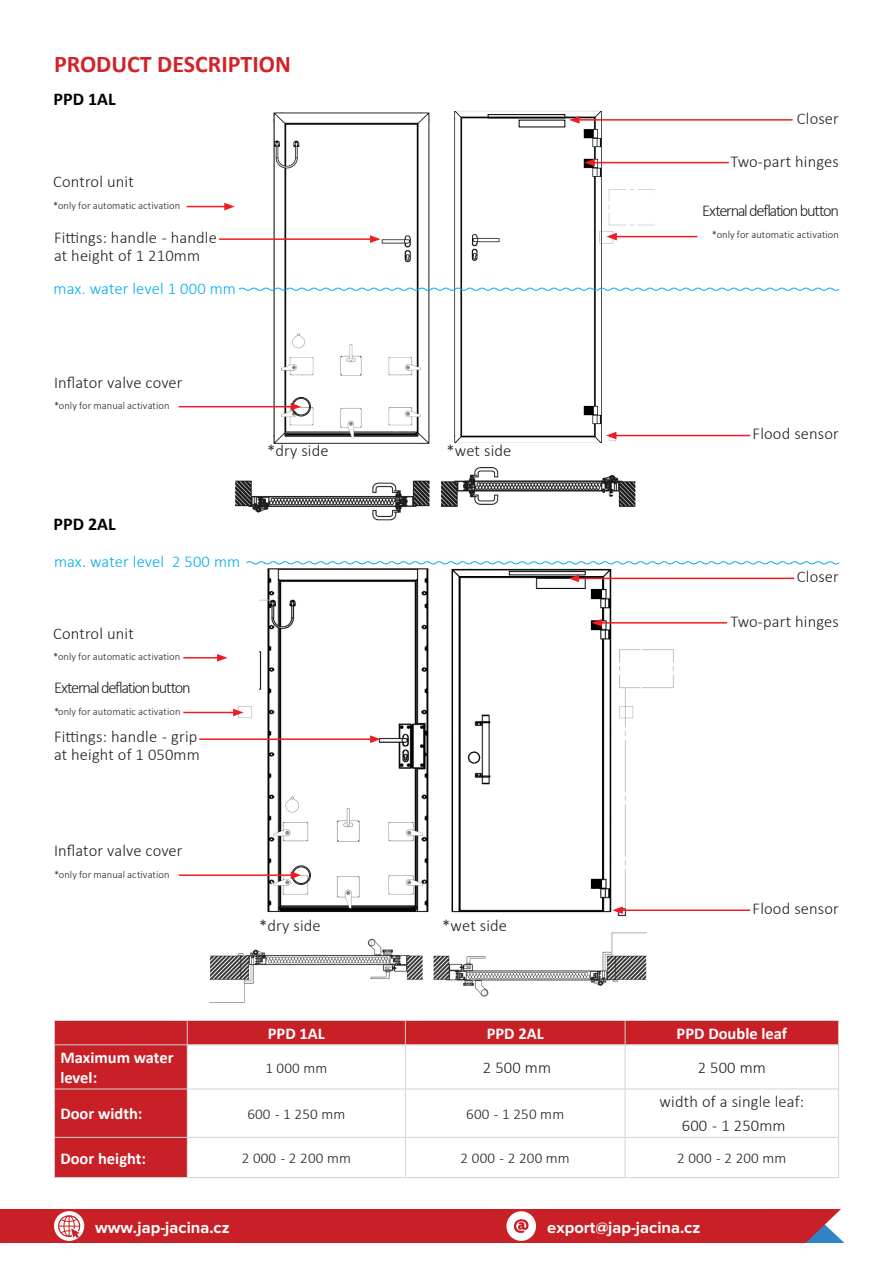
<style>
.page{position:relative;width:893px;height:1263px;background:#fff}
.page>*{position:absolute;margin:0;border:0;box-sizing:border-box;transform-origin:0 0}
.t1{font:700 24px "Calibri";color:#d1232a}
.t2{font:700 18px "Calibri";color:#000}
.t3{font:300 16.5px/18px "Calibri";letter-spacing:.01em;color:#231f20}
.t4{font:700 16.5px "Calibri";color:#fff}
.t5{font:300 16.5px "Calibri";letter-spacing:-.075em;color:#231f20}
.t6{font:300 16.5px "Calibri";letter-spacing:.01em;color:#00aeef}
.t7{font:700 16.5px "Proxima Nova";color:#fff}
.t8{font:300 15px "Calibri";letter-spacing:.01em;color:#231f20}
.t9{font:300 10.5px "Calibri";letter-spacing:.005em;color:#231f20}
</style>
<div class="page">
<svg style="left:0;top:1209px;width:844px;height:34px;background:#c82c32"></svg>
<img style="left:451px;top:568px;width:226px;height:349px">
<img style="left:259px;top:568px;width:170px;height:345px">
<img style="left:270px;top:111px;width:385px;height:332px">
<img style="left:235px;top:467px;width:401px;height:54px">
<img style="left:209px;top:932px;width:438px;height:71px">
<hr style="left:219px;top:238px;width:153px;height:2px;background:#ee1d23">
<svg style="left:370px;top:235px;width:11px;height:8px"></svg>
<hr style="left:187px;top:206px;width:40px;height:1px;background:#ee1d23">
<svg style="left:224px;top:203px;width:11px;height:7px"></svg>
<svg style="left:238px;top:287px;width:602px;height:5px"></svg>
<hr style="left:577px;top:119px;width:216px;height:2px;background:#ee1d23">
<svg style="left:487px;top:114px;width:93px;height:14px"></svg>
<hr style="left:593px;top:162px;width:136px;height:1px;background:#ee1d23">
<svg style="left:584px;top:159px;width:11px;height:7px"></svg>
<hr style="left:614px;top:236px;width:83px;height:1px;background:#ee1d23">
<svg style="left:600px;top:231px;width:17px;height:12px"></svg>
<hr style="left:614px;top:435px;width:136px;height:1px;background:#ee1d23">
<svg style="left:606px;top:432px;width:10px;height:7px"></svg>
<svg style="left:620px;top:706px;width:13px;height:12px"></svg>
<img style="left:238px;top:706px;width:14px;height:12px">
<hr style="left:199px;top:738px;width:173px;height:2px;background:#ee1d23">
<svg style="left:370px;top:735px;width:11px;height:8px"></svg>
<hr style="left:183px;top:657px;width:36px;height:1px;background:#ee1d23">
<svg style="left:217px;top:654px;width:11px;height:8px"></svg>
<hr style="left:183px;top:712px;width:52px;height:1px;background:#ee1d23">
<svg style="left:233px;top:709px;width:11px;height:7px"></svg>
<svg style="left:246px;top:561px;width:594px;height:4px"></svg>
<hr style="left:620px;top:909px;width:130px;height:2px;background:#ee1d23">
<svg style="left:612px;top:906px;width:11px;height:8px"></svg>
<hr style="left:600px;top:622px;width:127px;height:1px;background:#ee1d23">
<svg style="left:591px;top:619px;width:11px;height:8px"></svg>
<hr style="left:577px;top:578px;width:217px;height:1px;background:#ee1d23">
<svg style="left:568px;top:574px;width:11px;height:8px"></svg>
<div style="left:291px;top:397px;width:20px;height:19px;border:1px solid #231f20;border-radius:50%"></div>
<div style="left:293px;top:398px;width:17px;height:17px;border:1px solid #231f20;border-radius:50%"></div>
<div style="left:291px;top:865px;width:20px;height:20px;border:1px solid #231f20;border-radius:50%"></div>
<div style="left:293px;top:867px;width:17px;height:17px;border:1px solid #231f20;border-radius:50%"></div>
<hr style="left:179px;top:406px;width:114px;height:1px;background:#ee1d23">
<svg style="left:291px;top:403px;width:10px;height:7px"></svg>
<hr style="left:179px;top:874px;width:114px;height:2px;background:#ee1d23">
<svg style="left:291px;top:871px;width:10px;height:8px"></svg>
<div style="left:55px;top:1021px;width:783px;height:156px;background:#c82026"></div>
<svg style="left:188px;top:1045px;width:650px;height:132px"></svg>
<hr style="left:54px;top:1020px;width:133px;height:1px;background:#d2d3d2">
<svg style="left:54px;top:1021px;width:1px;height:23px"></svg>
<hr style="left:187px;top:1020px;width:218px;height:1px;background:#d2d3d2">
<svg style="left:187px;top:1021px;width:1px;height:23px"></svg>
<hr style="left:405px;top:1020px;width:220px;height:1px;background:#d2d3d2">
<svg style="left:405px;top:1021px;width:1px;height:23px"></svg>
<hr style="left:625px;top:1020px;width:214px;height:1px;background:#d2d3d2">
<svg style="left:625px;top:1021px;width:1px;height:23px"></svg>
<svg style="left:838px;top:1021px;width:1px;height:23px"></svg>
<hr style="left:187px;top:1044px;width:218px;height:1px;background:#d2d3d2">
<hr style="left:405px;top:1044px;width:220px;height:1px;background:#d2d3d2">
<hr style="left:405px;top:1045px;width:1px;height:43px;background:#d2d3d2">
<hr style="left:625px;top:1044px;width:214px;height:1px;background:#d2d3d2">
<hr style="left:625px;top:1045px;width:1px;height:43px;background:#d2d3d2">
<hr style="left:838px;top:1045px;width:1px;height:43px;background:#d2d3d2">
<hr style="left:838px;top:1089px;width:1px;height:48px;background:#d2d3d2">
<hr style="left:838px;top:1138px;width:1px;height:39px;background:#d2d3d2">
<hr style="left:187px;top:1089px;width:1px;height:48px;background:#d2d3d2">
<hr style="left:405px;top:1089px;width:1px;height:48px;background:#d2d3d2">
<hr style="left:625px;top:1089px;width:1px;height:48px;background:#d2d3d2">
<hr style="left:187px;top:1138px;width:1px;height:39px;background:#d2d3d2">
<hr style="left:405px;top:1138px;width:1px;height:39px;background:#d2d3d2">
<hr style="left:625px;top:1138px;width:1px;height:39px;background:#d2d3d2">
<hr style="left:188px;top:1088px;width:217px;height:1px;background:#d2d3d2">
<hr style="left:405px;top:1088px;width:220px;height:1px;background:#d2d3d2">
<hr style="left:187px;top:1137px;width:218px;height:1px;background:#d2d3d2">
<hr style="left:405px;top:1137px;width:220px;height:1px;background:#d2d3d2">
<hr style="left:187px;top:1177px;width:218px;height:1px;background:#d2d3d2">
<hr style="left:405px;top:1177px;width:220px;height:1px;background:#d2d3d2">
<hr style="left:625px;top:1088px;width:214px;height:1px;background:#d2d3d2">
<hr style="left:625px;top:1137px;width:214px;height:1px;background:#d2d3d2">
<hr style="left:625px;top:1177px;width:214px;height:1px;background:#d2d3d2">
<hr style="left:54px;top:1044px;width:133px;height:1px;background:#d2d3d2">
<hr style="left:54px;top:1045px;width:1px;height:43px;background:#d2d3d2">
<hr style="left:187px;top:1045px;width:1px;height:43px;background:#d2d3d2">
<hr style="left:54px;top:1088px;width:134px;height:1px;background:#d2d3d2">
<hr style="left:54px;top:1089px;width:1px;height:48px;background:#d2d3d2">
<hr style="left:54px;top:1137px;width:133px;height:1px;background:#d2d3d2">
<hr style="left:54px;top:1138px;width:1px;height:39px;background:#d2d3d2">
<hr style="left:54px;top:1177px;width:133px;height:1px;background:#d2d3d2">
<p class="t1" style="left:54px;top:47px;width:238px">PRODUCT DESCRIPTION</p>
<p class="t2" style="left:54px;top:86px;width:64px">PPD 1AL</p>
<p class="t3" style="left:53px;top:172px;width:82px">Control unit</p>
<p class="t9" style="left:53px;top:199px;width:129px">*only for automatic activation</p>
<p class="t3" style="left:54px;top:229px;width:164px">Fittings: handle - handle at height of 1 210mm</p>
<p class="t6" style="left:54px;top:278px;width:184px">max. water level 1 000 mm</p>
<p class="t3" style="left:54px;top:373px;width:130px">Inflator valve cover</p>
<p class="t9" style="left:54px;top:399px;width:117px">*only for manual activation</p>
<p class="t2" style="left:54px;top:511px;width:64px">PPD 2AL</p>
<p class="t6" style="left:54px;top:551px;width:188px">max. water level 2 500 mm</p>
<p class="t3" style="left:53px;top:624px;width:82px">Control unit</p>
<p class="t9" style="left:53px;top:650px;width:129px">*only for automatic activation</p>
<p class="t5" style="left:54px;top:677px;width:138px">External deflation button</p>
<p class="t9" style="left:54px;top:705px;width:128px">*only for automatic activation</p>
<p class="t3" style="left:54px;top:727px;width:147px">Fittings: handle - grip at height of 1 050mm</p>
<p class="t3" style="left:267px;top:442px;width:63px">*dry side</p>
<p class="t3" style="left:446px;top:442px;width:66px">*wet side</p>
<p class="t3" style="left:54px;top:841px;width:130px">Inflator valve cover</p>
<p class="t9" style="left:54px;top:867px;width:117px">*only for manual activation</p>
<p class="t3" style="left:259px;top:916px;width:63px">*dry side</p>
<p class="t3" style="left:442px;top:916px;width:66px">*wet side</p>
<p class="t3" style="left:797px;top:109px;width:44px">Closer</p>
<p class="t3" style="left:730px;top:153px;width:110px">Two-part hinges</p>
<p class="t5" style="left:702px;top:200px;width:138px">External deflation button</p>
<p class="t9" style="left:712px;top:228px;width:129px">*only for automatic activation</p>
<p class="t3" style="left:753px;top:425px;width:88px">Flood sensor</p>
<p class="t3" style="left:797px;top:567px;width:44px">Closer</p>
<p class="t3" style="left:730px;top:613px;width:110px">Two-part hinges</p>
<p class="t3" style="left:753px;top:899px;width:88px">Flood sensor</p>
<p class="t4" style="left:60px;top:1046px;width:115px">Maximum water</p>
<p class="t4" style="left:60px;top:1066px;width:38px">level:</p>
<p class="t4" style="left:268px;top:1022px;width:59px">PPD 1AL</p>
<p class="t4" style="left:487px;top:1022px;width:59px">PPD 2AL</p>
<p class="t4" style="left:677px;top:1022px;width:112px">PPD Double leaf</p>
<p class="t8" style="left:265px;top:1058px;width:63px">1 000 mm</p>
<p class="t3" style="left:483px;top:1058px;width:70px">2 500 mm</p>
<p class="t3" style="left:698px;top:1058px;width:70px">2 500 mm</p>
<p class="t4" style="left:60px;top:1102px;width:84px">Door width:</p>
<p class="t8" style="left:247px;top:1104px;width:99px">600 - 1 250 mm</p>
<p class="t8" style="left:466px;top:1104px;width:99px">600 - 1 250 mm</p>
<p class="t3" style="left:660px;top:1093px;width:146px">width of a single leaf:</p>
<p class="t3" style="left:682px;top:1117px;width:105px">600 - 1 250mm</p>
<p class="t4" style="left:60px;top:1146px;width:87px">Door height:</p>
<p class="t8" style="left:242px;top:1149px;width:111px">2 000 - 2 200 mm</p>
<p class="t8" style="left:461px;top:1149px;width:111px">2 000 - 2 200 mm</p>
<p class="t8" style="left:677px;top:1149px;width:111px">2 000 - 2 200 mm</p>
<p class="t7" style="left:95px;top:1217px;width:136px">www.jap-jacina.cz</p>
<p class="t7" style="left:547px;top:1217px;width:155px">export@jap-jacina.cz</p>
</div>
